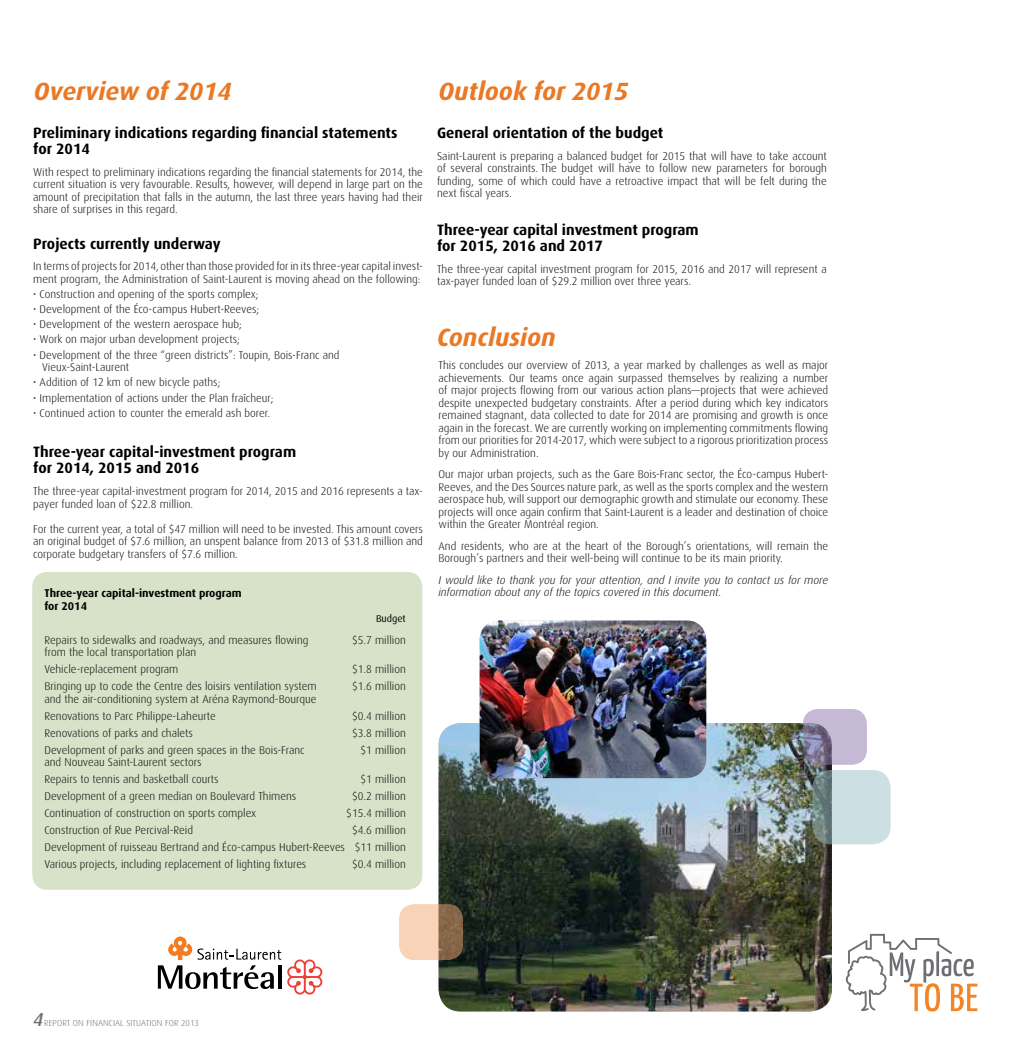
<style>
.page{position:relative;width:1024px;height:1058px;background:#fff}
.page>*{position:absolute;margin:0;border:0;box-sizing:border-box;transform-origin:0 0}
.t1{font:italic 700 25px "Dax Pro";color:#ea7824}
.t2{font:700 15px/16.2px "Dax Pro";color:#000}
.t3{font:300 11.25px/12.5px "Dax Pro";color:#000}
.t4{font:italic 300 11.25px/12.5px "Dax Pro";color:#000}
.t5{font:700 11.25px/12.5px "Dax Pro";color:#000}
.t6{font:10px "Dax Pro";color:#000}
.t7{font:300 8.75px "Dax Pro";letter-spacing:.01em;color:#6d6e71}
.s1{font-weight:500;font-style:italic;font-size:18.75px}
</style>
<div class="page">
<svg style="left:845px;top:933px;width:132px;height:78px"></svg>
<img style="left:438px;top:723px;width:394px;height:288px">
<div style="left:32px;top:572px;width:390px;height:317px;background:#d7e2c8;border-radius:15px"></div>
<svg style="left:812px;top:770px;width:78px;height:74px;background:#b4c8ca"></svg>
<svg style="left:803px;top:709px;width:64px;height:55px;background:#aea3c0"></svg>
<svg style="left:158px;top:965px;width:116px;height:24px"></svg>
<hr style="left:278px;top:965px;width:3px;height:23px;background:#000">
<svg style="left:287px;top:959px;width:35px;height:35px"></svg>
<svg style="left:168px;top:936px;width:113px;height:23px"></svg>
<img style="left:480px;top:620px;width:226px;height:158px">
<svg style="left:399px;top:904px;width:64px;height:56px;background:#ccaa8e"></svg>
<h1 class="t1" style="left:34px;top:76px;width:199px">Overview of 2014</h1>
<h1 class="t1" style="left:438px;top:76px;width:191px">Outlook for 2015</h1>
<h2 class="t2" style="left:437px;top:124px;width:228px">General orientation of the budget</h2>
<p class="t3" style="left:437px;top:149px;width:391px;text-align:justify">Saint-Laurent is preparing a balanced budget for 2015 that will have to take account of several constraints. The budget will have to follow new parameters for borough funding, some of which could have a retroactive impact that will be felt during the next fiscal years.</p>
<h2 class="t2" style="left:437px;top:221px;width:263px">Three-year capital investment program for 2015, 2016 and 2017</h2>
<p class="t3" style="left:437px;top:262px;width:391px">The three-year capital investment program for 2015, 2016 and 2017 will represent a tax-payer funded loan of $29.2 million over three years.</p>
<h1 class="t1" style="left:437px;top:321px;width:120px">Conclusion</h1>
<p class="t3" style="left:438px;top:359px;width:391px;text-align:justify">This concludes our overview of 2013, a year marked by challenges as well as major achievements. Our teams once again surpassed themselves by realizing a number of major projects flowing from our various action plans—projects that were achieved despite unexpected budgetary constraints. After a period during which key indicators remained stagnant, data collected to date for 2014 are promising and growth is once again in the forecast. We are currently working on implementing commitments flowing from our priorities for 2014-2017, which were subject to a rigorous prioritization process by our Administration.</p>
<p class="t3" style="left:438px;top:468px;width:391px;text-align:justify">Our major urban projects, such as the Gare Bois-Franc sector, the Éco-campus Hubert-Reeves, and the Des Sources nature park, as well as the sports complex and the western aerospace hub, will support our demographic growth and stimulate our economy. These projects will once again confirm that Saint-Laurent is a leader and destination of choice within the Greater Montréal region.</p>
<p class="t3" style="left:438px;top:539px;width:391px">And residents, who are at the heart of the Borough’s orientations, will remain the<br>Borough’s partners and their well-being will continue to be its main priority.</p>
<p class="t4" style="left:438px;top:573px;width:391px">I would like to thank you for your attention, and I invite you to contact us for more information about any of the topics covered in this document.</p>
<h2 class="t2" style="left:33px;top:124px;width:366px">Preliminary indications regarding financial statements for 2014</h2>
<p class="t3" style="left:33px;top:165px;width:391px;text-align:justify">With respect to preliminary indications regarding the financial statements for 2014, the current situation is very favourable. Results, however, will depend in large part on the amount of precipitation that falls in the autumn, the last three years having had their share of surprises in this regard.</p>
<h2 class="t2" style="left:33px;top:235px;width:189px">Projects currently underway</h2>
<p class="t3" style="left:33px;top:260px;width:391px">In terms of projects for 2014, other than those provided for in its three-year capital invest&shy;ment program, the Administration of Saint-Laurent is moving ahead on the following:</p>
<p class="t3" style="left:33px;top:287px;width:227px">• Construction and opening of the sports complex;</p>
<p class="t3" style="left:33px;top:302px;width:227px">• Development of the Éco-campus Hubert-Reeves;</p>
<p class="t3" style="left:33px;top:318px;width:210px">• Development of the western aerospace hub;</p>
<p class="t3" style="left:33px;top:333px;width:208px">• Work on major urban development projects;</p>
<p class="t3" style="left:42px;top:348px;width:299px;text-indent:-9px">• Development of the three “green districts”: Toupin, Bois-Franc and<br>Vieux-Saint-Laurent</p>
<p class="t3" style="left:33px;top:376px;width:189px">• Addition of 12 km of new bicycle paths;</p>
<p class="t3" style="left:33px;top:391px;width:242px">• Implementation of actions under the Plan fraîcheur;</p>
<p class="t3" style="left:33px;top:406px;width:238px">• Continued action to counter the emerald ash borer.</p>
<h2 class="t2" style="left:33px;top:443px;width:264px">Three-year capital-investment program for 2014, 2015 and 2016</h2>
<p class="t3" style="left:33px;top:484px;width:391px">The three-year capital-investment program for 2014, 2015 and 2016 represents a tax&shy;payer funded loan of $22.8 million.</p>
<p class="t3" style="left:33px;top:522px;width:391px;text-align:justify">For the current year, a total of $47 million will need to be invested. This amount covers an original budget of $7.6 million, an unspent balance from 2013 of $31.8 million and corporate budgetary transfers of $7.6 million.</p>
<p class="t5" style="left:44px;top:586px;width:199px">Three-year capital-investment program for 2014</p>
<p class="t6" style="left:376px;top:612px;width:31px">Budget</p>
<p class="t3" style="left:44px;top:633px;width:266px">Repairs to sidewalks and roadways, and measures flowing</p>
<p class="t3" style="left:352px;top:633px;width:55px">$5.7 million</p>
<p class="t3" style="left:44px;top:643px;width:153px;line-height:17px">from the local transportation plan<br>Vehicle-replacement program</p>
<p class="t3" style="left:352px;top:662px;width:55px">$1.8 million</p>
<p class="t3" style="left:44px;top:679px;width:274px">Bringing up to code the Centre des loisirs ventilation system</p>
<p class="t3" style="left:352px;top:679px;width:55px">$1.6 million</p>
<p class="t3" style="left:44px;top:690px;width:273px;line-height:17px">and the air-conditioning system at Aréna Raymond-Bourque<br>Renovations to Parc Philippe-Laheurte</p>
<p class="t3" style="left:352px;top:709px;width:55px">$0.4 million</p>
<p class="t3" style="left:44px;top:726px;width:150px">Renovations of parks and chalets</p>
<p class="t3" style="left:352px;top:726px;width:55px">$3.8 million</p>
<p class="t3" style="left:44px;top:743px;width:262px">Development of parks and green spaces in the Bois-Franc</p>
<p class="t3" style="left:360px;top:743px;width:47px">$1 million</p>
<p class="t3" style="left:44px;top:753px;width:176px;line-height:17px">and Nouveau Saint-Laurent sectors<br>Repairs to tennis and basketball courts</p>
<p class="t3" style="left:360px;top:772px;width:47px">$1 million</p>
<p class="t3" style="left:44px;top:789px;width:253px">Development of a green median on Boulevard Thimens</p>
<p class="t3" style="left:352px;top:789px;width:55px">$0.2 million</p>
<p class="t3" style="left:44px;top:806px;width:213px">Continuation of construction on sports complex</p>
<p class="t3" style="left:346px;top:806px;width:61px">$15.4 million</p>
<p class="t3" style="left:44px;top:823px;width:150px">Construction of Rue Percival-Reid</p>
<p class="t3" style="left:44px;top:821px;width:363px;line-height:17px;text-align:justify;text-indent:308px">$4.6 million Development of ruisseau Bertrand and Éco-campus Hubert-Reeves $11 million Various projects, including replacement of lighting fixtures</p>
<p class="t3" style="left:352px;top:857px;width:55px">$0.4 million</p>
<p class="t7" style="left:33px;top:1017px;width:167px"><span class="s1">4</span>REPORT ON FINANCIAL SITUATION FOR 2013</p>
</div>
